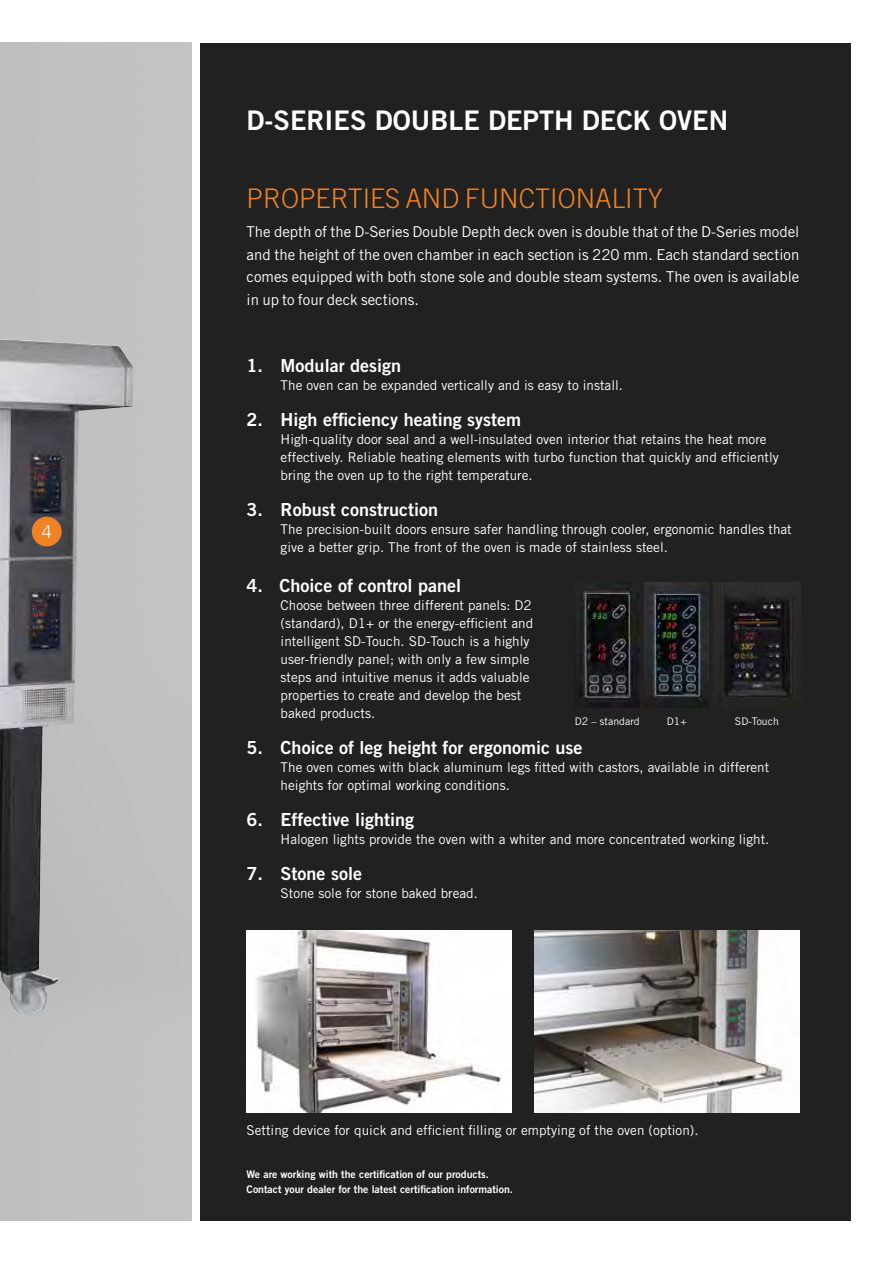
<style>
.page{position:relative;width:893px;height:1263px;background:#fff}
.page>*{position:absolute;margin:0;border:0;box-sizing:border-box;transform-origin:0 0}
.t1{font:27px "Trade Gothic LT Std Bd 2";color:#fff}
.t2{font:300 27px "Trade Gothic LT Std";color:#f08223}
.t3{font:18px "Trade Gothic LT Std Bd 2";color:#fff}
.t4{font:300 18px "Trade Gothic LT Std";color:#fff}
.t5{font:15px/22.5px "Trade Gothic LT Std";color:#fff;text-align:justify}
.t6{font:13.5px/18px "Trade Gothic LT Std";color:#fff}
.t7{font:10.5px/15px "Trade Gothic LT Std Bd 2";color:#fff}
.t8{font:10.5px "Trade Gothic LT Std";color:#fff}
</style>
<div class="page">
<div style="left:200px;top:43px;width:650px;height:1177px;background:#212121"></div>
<img style="left:247px;top:930px;width:264px;height:182px">
<img style="left:534px;top:930px;width:265px;height:182px">
<div style="left:0;top:43px;width:191px;height:1177px;background:#c1c1c1"></div>
<img style="left:0;top:368px;width:134px;height:647px">
<img style="left:645px;top:583px;width:64px;height:124px">
<img style="left:713px;top:583px;width:87px;height:115px">
<img style="left:579px;top:586px;width:60px;height:121px">
<div style="left:32px;top:517px;width:30px;height:29px;background:#f08223;border-radius:50%"></div>
<h2 class="t4" style="left:42px;top:520px;width:12px">4</h2>
<h1 class="t1" style="left:247px;top:104px;width:483px">D-SERIES DOUBLE DEPTH DECK OVEN</h1>
<h1 class="t2" style="left:247px;top:182px;width:418px">PROPERTIES AND FUNCTIONALITY</h1>
<p class="t5" style="left:247px;top:221px;width:554px">The depth of the D-Series Double Depth deck oven is double that of the D-Series model and the height of the oven chamber in each section is 220 mm. Each standard section comes equipped with both stone sole and double steam systems. The oven is available in up to four deck sections.</p>
<h2 class="t3" style="left:247px;top:354px;width:156px">1. Modular design</h2>
<p class="t6" style="left:281px;top:376px;width:344px">The oven can be expanded vertically and is easy to install.</p>
<h2 class="t3" style="left:247px;top:408px;width:276px">2. High efficiency heating system</h2>
<p class="t6" style="left:281px;top:430px;width:500px">High-quality door seal and a well-insulated oven interior that retains the heat more effectively. Reliable heating elements with turbo function that quickly and efficiently bring the oven up to the right temperature.</p>
<h2 class="t3" style="left:247px;top:498px;width:193px">3. Robust construction</h2>
<p class="t6" style="left:281px;top:520px;width:513px">The precision-built doors ensure safer handling through cooler, ergonomic handles that give a better grip. The front of the oven is made of stainless steel.</p>
<h2 class="t3" style="left:247px;top:575px;width:216px">4. Choice of control panel</h2>
<p class="t6" style="left:281px;top:596px;width:254px">Choose between three different panels: D2 (standard), D1+ or the energy-efficient and intelligent SD-Touch. SD-Touch is a highly user-friendly panel; with only a few simple steps and intuitive menus it adds valuable properties to create and develop the best baked products.</p>
<h2 class="t3" style="left:247px;top:737px;width:337px">5. Choice of leg height for ergonomic use</h2>
<p class="t6" style="left:281px;top:758px;width:490px">The oven comes with black aluminum legs fitted with castors, available in different heights for optimal working conditions.</p>
<h2 class="t3" style="left:247px;top:809px;width:169px">6. Effective lighting</h2>
<p class="t6" style="left:281px;top:830px;width:490px">Halogen lights provide the oven with a whiter and more concentrated working light.</p>
<h2 class="t3" style="left:247px;top:863px;width:117px">7. Stone sole</h2>
<p class="t6" style="left:281px;top:884px;width:199px">Stone sole for stone baked bread.</p>
<p class="t8" style="left:575px;top:714px;width:66px">D2 – standard</p>
<p class="t8" style="left:667px;top:714px;width:21px">D1+</p>
<p class="t8" style="left:735px;top:714px;width:45px">SD-Touch</p>
<p class="t6" style="left:247px;top:1120px;width:453px">Setting device for quick and efficient filling or emptying of the oven (option).</p>
<p class="t7" style="left:247px;top:1167px;width:268px">We are working with the certification of our products.<br>Contact your dealer for the latest certification information.</p>
</div>
